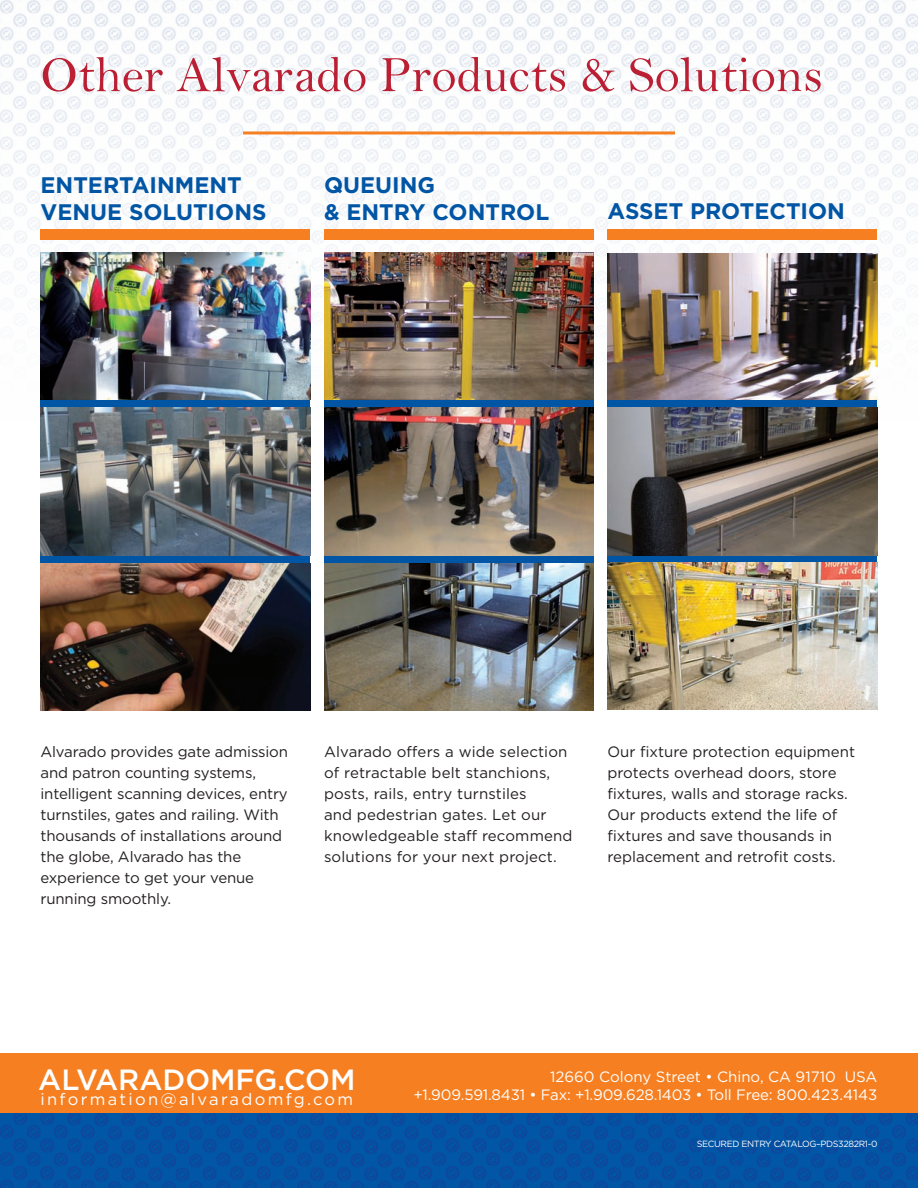
<style>
.page{position:relative;width:918px;height:1188px;background:#fff}
.page>*{position:absolute;margin:0;border:0;box-sizing:border-box;transform-origin:0 0}
.t1{font:51px "Bell";color:#ba1f33}
.t2{font:500 29.25px "Gotham";color:#fff}
.t3{font:700 22.5px/27px "Gotham";color:#0155a5}
.t4{font:16.5px "Gotham";letter-spacing:.14em;color:#fff}
.t5{font:15px/21px "Gotham";color:#231f20}
.t6{font:15px "Gotham";letter-spacing:-.005em;color:#fff}
.t7{font:9px "Gotham";letter-spacing:-.04em;color:#fff}
</style>
<div class="page">
<img style="left:0;top:1113px;width:918px;height:75px">
<img style="left:0;top:0;width:918px;height:421px">
<div style="left:0;top:1053px;width:918px;height:60px;background:#f57f21"></div>
<div style="left:40px;top:229px;width:270px;height:10px;background:#f57f21"></div>
<div style="left:324px;top:229px;width:270px;height:10px;background:#f57f21"></div>
<div style="left:608px;top:229px;width:270px;height:10px;background:#f57f21"></div>
<hr style="left:243px;top:131px;width:432px;height:3px;background:#f57f21">
<div style="left:40px;top:282px;width:270px;height:288px;background:#0155a5"></div>
<img style="left:40px;top:253px;width:270px;height:147px">
<img style="left:40px;top:408px;width:270px;height:147px">
<img style="left:40px;top:563px;width:270px;height:147px">
<svg style="left:324px;top:399px;width:270px;height:164px;background:#1a5c9a"></svg>
<img style="left:324px;top:408px;width:270px;height:147px">
<img style="left:324px;top:563px;width:270px;height:147px">
<svg style="left:608px;top:399px;width:270px;height:164px;background:#215e99"></svg>
<img style="left:608px;top:253px;width:270px;height:146px">
<img style="left:608px;top:408px;width:270px;height:147px">
<img style="left:608px;top:563px;width:270px;height:147px">
<img style="left:324px;top:253px;width:270px;height:146px">
<p class="t1" style="left:40px;top:45px;width:784px">Other Alvarado Products &amp; Solutions</p>
<p class="t3" style="left:40px;top:171px;width:228px">ENTERTAINMENT<br>VENUE SOLUTIONS</p>
<p class="t3" style="left:324px;top:171px;width:227px">QUEUING<br>&amp; ENTRY CONTROL</p>
<p class="t3" style="left:608px;top:198px;width:239px">ASSET PROTECTION</p>
<p class="t5" style="left:40px;top:741px;width:249px">Alvarado provides gate admission and patron counting systems, intelligent scanning devices, entry turnstiles, gates and railing. With thousands of installations around the globe, Alvarado has the experience to get your venue running smoothly.</p>
<p class="t5" style="left:608px;top:741px;width:249px">Our fixture protection equipment protects overhead doors, store fixtures, walls and storage racks.<br>Our products extend the life of fixtures and save thousands in replacement and retrofit costs.</p>
<p class="t5" style="left:324px;top:741px;width:250px">Alvarado offers a wide selection of retractable belt stanchions, posts, rails, entry turnstiles<br>and pedestrian gates. Let our knowledgeable staff recommend solutions for your next project.</p>
<p class="t2" style="left:38px;top:1060px;width:319px">ALVARADOMFG.COM</p>
<p class="t4" style="left:40px;top:1088px;width:314px">information@alvaradomfg.com</p>
<p class="t6" style="left:550px;top:1067px;width:329px">12660 Colony Street • Chino, CA 91710 USA</p>
<p class="t6" style="left:413px;top:1085px;width:466px">+1.909.591.8431 • Fax: +1.909.628.1403 • Toll Free: 800.423.4143</p>
<p class="t7" style="left:697px;top:1139px;width:182px">SECURED ENTRY CATALOG–PDS3282R1-0</p>
</div>
